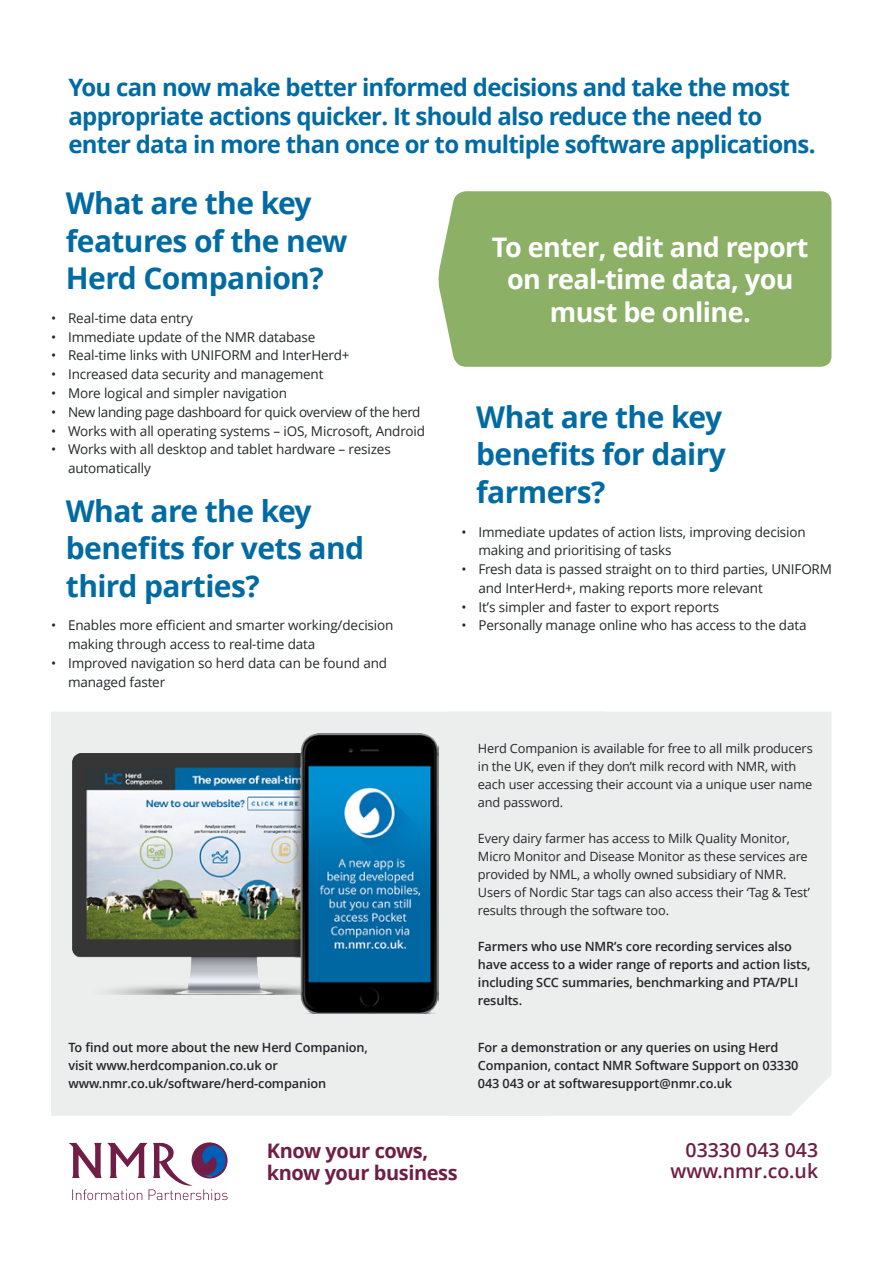
<style>
.page{position:relative;width:893px;height:1263px;background:#fff}
.page>*{position:absolute;margin:0;border:0;box-sizing:border-box;transform-origin:0 0}
.t1{font:700 30px/37.5px "Open Sans";letter-spacing:-.02em;color:#006ba3}
.t2{font:700 27px/32.4px "Open Sans";letter-spacing:-.02em;color:#fff;text-align:center}
.t3{font:700 24px/28.8px "Open Sans";letter-spacing:-.03em;color:#006ba3}
.t4{font:700 19.95px/22.4px "Open Sans";letter-spacing:-.02em;color:#701e45}
.t5{font:600 19.5px/21px "Open Sans";color:#701e45;text-align:right}
.t6{font:13.5px/18.8px "Open Sans";letter-spacing:-.01em;color:#242729}
.t7{font:13.5px "Open Sans";letter-spacing:-.03em;color:#242729}
.t8{font:12.75px/18px "Open Sans";letter-spacing:-.01em;color:#242729}
.t9{font:600 12.75px/18px "Open Sans";letter-spacing:-.01em;color:#242729}
</style>
<div class="page">
<div style="left:51px;top:712px;width:398px;height:404px;background:#eceeee"></div>
<div style="left:449px;top:711px;width:382px;height:405px;background:#eceeee"></div>
<div style="left:438px;top:191px;width:393px;height:176px;background:#8cb066"></div>
<svg style="left:68px;top:1142px;width:160px;height:58px"></svg>
<div style="left:192px;top:1142px;width:36px;height:36px;border:2px solid #701e45;border-radius:50%"></div>
<img style="left:72px;top:753px;width:228px;height:241px">
<svg style="left:293px;top:753px;width:7px;height:204px"></svg>
<img style="left:300px;top:734px;width:139px;height:280px">
<h3 class="t3" style="left:68px;top:72px;width:749px">You can now make better informed decisions and take the most appropriate actions quicker. It should also reduce the need to enter data in more than once or to multiple software applications.</h3>
<h1 class="t1" style="left:66px;top:184px;width:283px">What are the key features of the new<br>Herd Companion?</h1>
<p class="t6" style="left:51px;top:308px;width:143px">• Real-time data entry</p>
<p class="t6" style="left:51px;top:327px;width:266px">• Immediate update of the NMR database</p>
<p class="t6" style="left:51px;top:346px;width:300px">• Real-time links with UNIFORM and InterHerd+</p>
<p class="t6" style="left:51px;top:365px;width:274px">• Increased data security and management</p>
<p class="t6" style="left:51px;top:383px;width:238px">• More logical and simpler navigation</p>
<p class="t7" style="left:51px;top:403px;width:371px">• New landing page dashboard for quick overview of the herd</p>
<p class="t6" style="left:51px;top:421px;width:376px">• Works with all operating systems – iOS, Microsoft, Android</p>
<p class="t6" style="left:68px;top:440px;width:324px;text-indent:-17px">• Works with all desktop and tablet hardware – resizes automatically</p>
<h1 class="t1" style="left:66px;top:491px;width:300px">What are the key benefits for vets and third parties?</h1>
<p class="t6" style="left:68px;top:616px;width:327px;text-indent:-17px">• Enables more efficient and smarter working/decision making through access to real-time data</p>
<p class="t6" style="left:68px;top:653px;width:321px;text-indent:-17px">• Improved navigation so herd data can be found and managed faster</p>
<h2 class="t2" style="left:492px;top:230px;width:318px">To enter, edit and report on real-time data, you must be online.</h2>
<h1 class="t1" style="left:476px;top:397px;width:251px">What are the key benefits for dairy farmers?</h1>
<p class="t6" style="left:478px;top:522px;width:329px;text-indent:-17px">• Immediate updates of action lists, improving decision making and prioritising of tasks</p>
<p class="t6" style="left:478px;top:559px;width:355px;text-indent:-17px">• Fresh data is passed straight on to third parties, UNIFORM and InterHerd+, making reports more relevant</p>
<p class="t6" style="left:461px;top:597px;width:259px">• It’s simpler and faster to export reports</p>
<p class="t6" style="left:461px;top:616px;width:347px">• Personally manage online who has access to the data</p>
<p class="t8" style="left:478px;top:739px;width:336px">Herd Companion is available for free to all milk producers in the UK, even if they don’t milk record with NMR, with each user accessing their account via a unique user name and password.</p>
<p class="t8" style="left:478px;top:829px;width:334px">Every dairy farmer has access to Milk Quality Monitor, Micro Monitor and Disease Monitor as these services are provided by NML, a wholly owned subsidiary of NMR.<br>Users of Nordic Star tags can also access their ‘Tag &amp; Test’ results through the software too.</p>
<p class="t9" style="left:478px;top:937px;width:334px">Farmers who use NMR’s core recording services also have access to a wider range of reports and action lists, including SCC summaries, benchmarking and PTA/PLI results.</p>
<p class="t9" style="left:68px;top:1038px;width:301px">To find out more about the new Herd Companion, visit www.herdcompanion.co.uk or www.nmr.co.uk/software/herd-companion</p>
<p class="t9" style="left:478px;top:1038px;width:322px">For a demonstration or any queries on using Herd<br>Companion, contact NMR Software Support on 03330<br>043 043 or at softwaresupport@nmr.co.uk</p>
<h3 class="t4" style="left:267px;top:1139px;width:192px">Know your cows, know your business</h3>
<h3 class="t5" style="left:670px;top:1139px;width:149px">03330 043 043 www.nmr.co.uk</h3>
</div>
